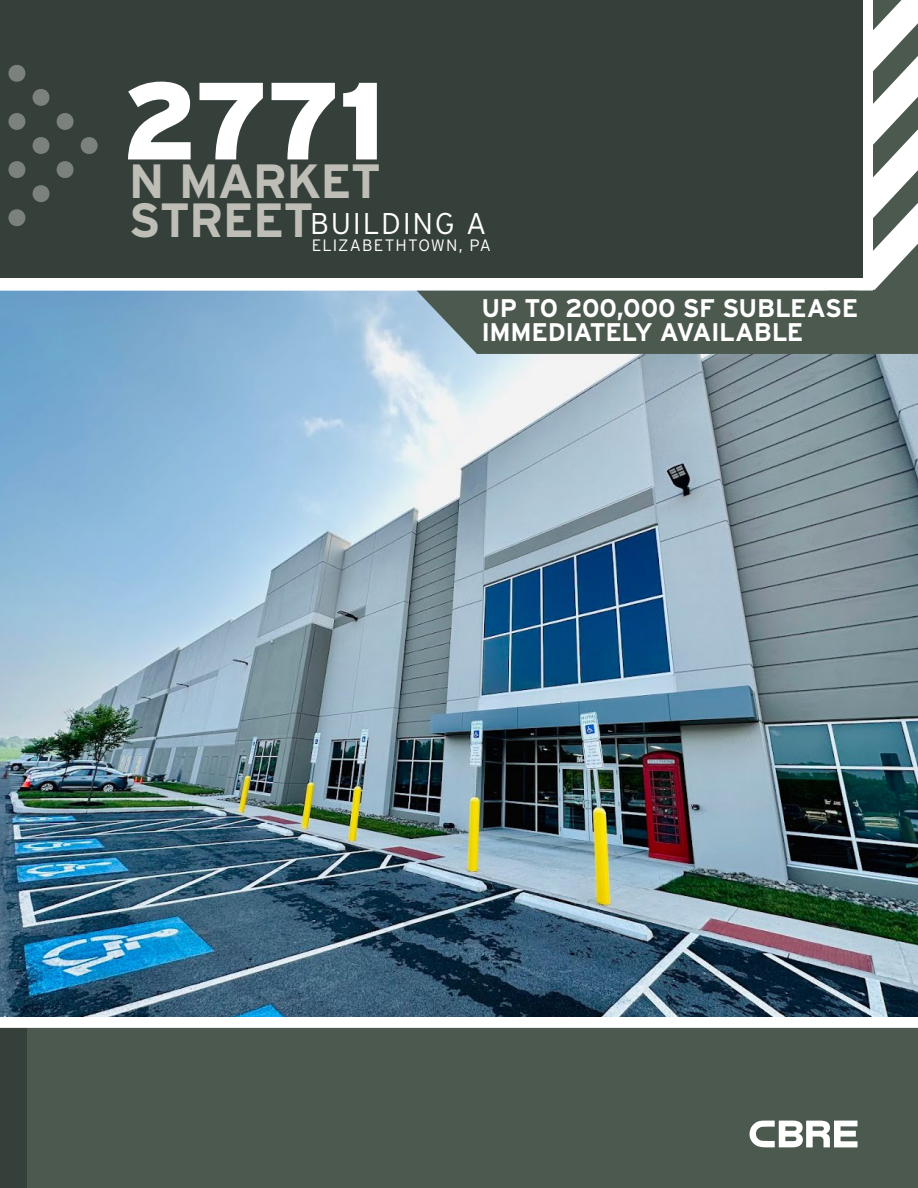
<style>
.page{position:relative;width:918px;height:1188px;background:#fff}
.page>*{position:absolute;margin:0;border:0;box-sizing:border-box;transform-origin:0 0}
.t1{font:900 109.5px "Interstate";color:#fff}
.t2{font:700 48px "Interstate";letter-spacing:-.015em;color:#bebeb7}
.t3{font:300 30px "Interstate";letter-spacing:.055em;color:#fff}
.t4{font:700 25.5px/24px "Interstate";letter-spacing:-.02em;color:#fff}
.t5{font:300 16.5px "Interstate";letter-spacing:.065em;color:#fff}
.s1{font-weight:700;font-size:48px;color:#bebeb7}
</style>
<div class="page">
<img style="left:0;top:291px;width:918px;height:726px">
<div style="left:0;top:1027px;width:918px;height:161px;background:#4c594f"></div>
<div style="left:0;top:0;width:863px;height:277px;background:#35403a"></div>
<svg style="left:750px;top:1121px;width:108px;height:26px"></svg>
<svg style="left:8px;top:65px;width:18px;height:17px"></svg>
<svg style="left:8px;top:113px;width:18px;height:17px"></svg>
<svg style="left:32px;top:89px;width:18px;height:17px"></svg>
<svg style="left:8px;top:161px;width:18px;height:17px"></svg>
<svg style="left:32px;top:137px;width:18px;height:17px"></svg>
<svg style="left:56px;top:113px;width:18px;height:17px"></svg>
<svg style="left:8px;top:209px;width:18px;height:17px"></svg>
<svg style="left:32px;top:185px;width:18px;height:17px"></svg>
<svg style="left:56px;top:161px;width:18px;height:17px"></svg>
<svg style="left:80px;top:137px;width:18px;height:17px"></svg>
<div style="left:0;top:1028px;width:27px;height:160px;background:#35403a"></div>
<svg style="left:417px;top:0;width:501px;height:354px"></svg>
<h1 class="t1" style="left:122px;top:58px;width:264px">2771</h1>
<h2 class="t2" style="left:129px;top:154px;width:254px">N MARKET</h2>
<p class="t3" style="left:129px;top:207px;width:359px"><span class="s1">STREET</span>BUILDING A</p>
<p class="t5" style="left:312px;top:236px;width:181px">ELIZABETHTOWN, PA</p>
<p class="t4" style="left:481px;top:296px;width:378px">UP TO 200,000 SF SUBLEASE<br>IMMEDIATELY AVAILABLE</p>
</div>
